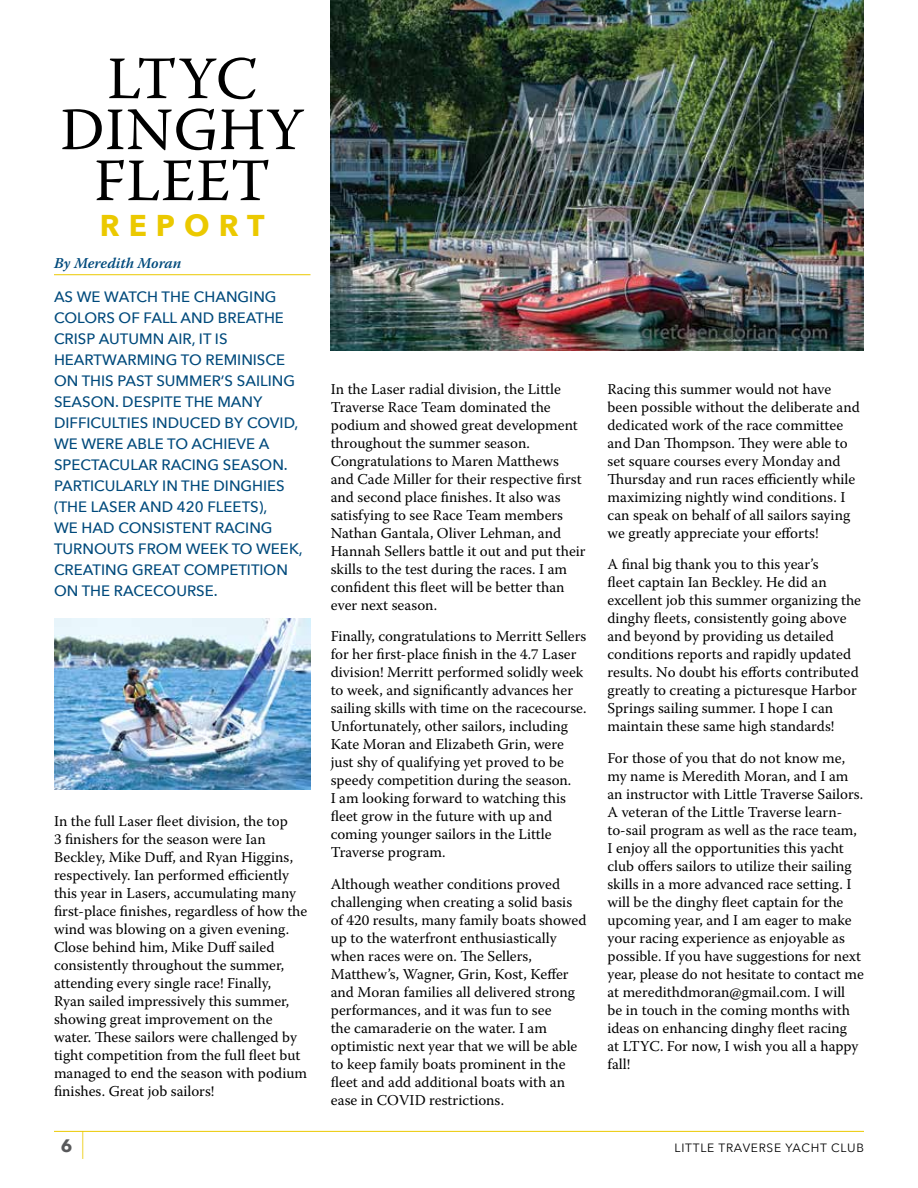
<style>
.page{position:relative;width:918px;height:1188px;background:#fff}
.page>*{position:absolute;margin:0;border:0;box-sizing:border-box;transform-origin:0 0}
.t1{font:60px/51px "Warnock Pro";letter-spacing:.01em;color:#000;text-align:center}
.t2{font:700 30px "Avenir Next";letter-spacing:.3em;color:#ebc900}
.t3{font:700 18px "Avenir Next";color:#58595b}
.t4{font:15px/18px "Warnock Pro";color:#000}
.t5{font:500 15px/21px "Avenir Next";color:#004a7c}
.t6{font:italic 600 15px "Warnock Pro";color:#004a7c}
.t7{font:12px "Avenir Next";letter-spacing:.06em;color:#000}
.s1{font-weight:400;font-size:27.9px;color:#ebc900}
</style>
<div class="page">
<hr style="left:54px;top:1131px;width:810px;height:1px;background:#ebc900">
<hr style="left:54px;top:274px;width:256px;height:1px;background:#ebc900">
<img style="left:331px;top:0;width:533px;height:351px">
<img style="left:54px;top:619px;width:256px;height:170px">
<h1 class="t1" style="left:60px;top:52px;width:245px">LTYC<br>DINGHY<br>FLEET</h1>
<h2 class="t2" style="left:100px;top:200px;width:166px">REPORT</h2>
<p class="t6" style="left:54px;top:254px;width:129px">By Meredith Moran</p>
<p class="t5" style="left:54px;top:286px;width:250px">AS WE WATCH THE CHANGING<br>COLORS OF FALL AND BREATHE<br>CRISP AUTUMN AIR, IT IS<br>HEARTWARMING TO REMINISCE<br>ON THIS PAST SUMMER’S SAILING<br>SEASON. DESPITE THE MANY<br>DIFFICULTIES INDUCED BY COVID,<br>WE WERE ABLE TO ACHIEVE A<br>SPECTACULAR RACING SEASON.<br>PARTICULARLY IN THE DINGHIES (THE LASER AND 420 FLEETS),<br>WE HAD CONSISTENT RACING<br>TURNOUTS FROM WEEK TO WEEK,<br>CREATING GREAT COMPETITION<br>ON THE RACECOURSE.</p>
<p class="t4" style="left:54px;top:811px;width:255px">In the full Laser fleet division, the top<br>3 finishers for the season were Ian Beckley, Mike Duff, and Ryan Higgins, respectively. Ian performed efficiently this year in Lasers, accumulating many first-place finishes, regardless of how the wind was blowing on a given evening.<br>Close behind him, Mike Duff sailed consistently throughout the summer, attending every single race! Finally,<br>Ryan sailed impressively this summer, showing great improvement on the water. These sailors were challenged by tight competition from the full fleet but managed to end the season with podium finishes. Great job sailors!</p>
<p class="t3" style="left:61px;top:1130px;width:25px">6 <span class="s1">|</span></p>
<p class="t4" style="left:331px;top:379px;width:256px">In the Laser radial division, the Little Traverse Race Team dominated the podium and showed great development throughout the summer season.<br>Congratulations to Maren Matthews and Cade Miller for their respective first and second place finishes. It also was satisfying to see Race Team members Nathan Gantala, Oliver Lehman, and Hannah Sellers battle it out and put their skills to the test during the races. I am confident this fleet will be better than ever next season.</p>
<p class="t4" style="left:331px;top:627px;width:257px">Finally, congratulations to Merritt Sellers for her first-place finish in the 4.7 Laser division! Merritt performed solidly week to week, and significantly advances her sailing skills with time on the racecourse.<br>Unfortunately, other sailors, including Kate Moran and Elizabeth Grin, were just shy of qualifying yet proved to be speedy competition during the season.<br>I am looking forward to watching this fleet grow in the future with up and coming younger sailors in the Little Traverse program.</p>
<p class="t4" style="left:331px;top:874px;width:257px">Although weather conditions proved challenging when creating a solid basis of 420 results, many family boats showed up to the waterfront enthusiastically when races were on. The Sellers, Matthew’s, Wagner, Grin, Kost, Keffer and Moran families all delivered strong performances, and it was fun to see<br>the camaraderie on the water. I am optimistic next year that we will be able to keep family boats prominent in the fleet and add additional boats with an ease in COVID restrictions.</p>
<p class="t4" style="left:608px;top:379px;width:254px">Racing this summer would not have been possible without the deliberate and dedicated work of the race committee and Dan Thompson. They were able to set square courses every Monday and Thursday and run races efficiently while maximizing nightly wind conditions. I can speak on behalf of all sailors saying we greatly appreciate your efforts!</p>
<p class="t4" style="left:608px;top:555px;width:255px">A final big thank you to this year’s<br>fleet captain Ian Beckley. He did an excellent job this summer organizing the dinghy fleets, consistently going above and beyond by providing us detailed conditions reports and rapidly updated results. No doubt his efforts contributed greatly to creating a picturesque Harbor Springs sailing summer. I hope I can maintain these same high standards!</p>
<p class="t4" style="left:608px;top:748px;width:258px">For those of you that do not know me, my name is Meredith Moran, and I am an instructor with Little Traverse Sailors.<br>A veteran of the Little Traverse learn&shy;to-sail program as well as the race team, I enjoy all the opportunities this yacht club offers sailors to utilize their sailing skills in a more advanced race setting. I will be the dinghy fleet captain for the upcoming year, and I am eager to make your racing experience as enjoyable as possible. If you have suggestions for next year, please do not hesitate to contact me at meredithdmoran@gmail.com. I will<br>be in touch in the coming months with ideas on enhancing dinghy fleet racing<br>at LTYC. For now, I wish you all a happy fall!</p>
<p class="t7" style="left:675px;top:1138px;width:191px">LITTLE TRAVERSE YACHT CLUB</p>
</div>
